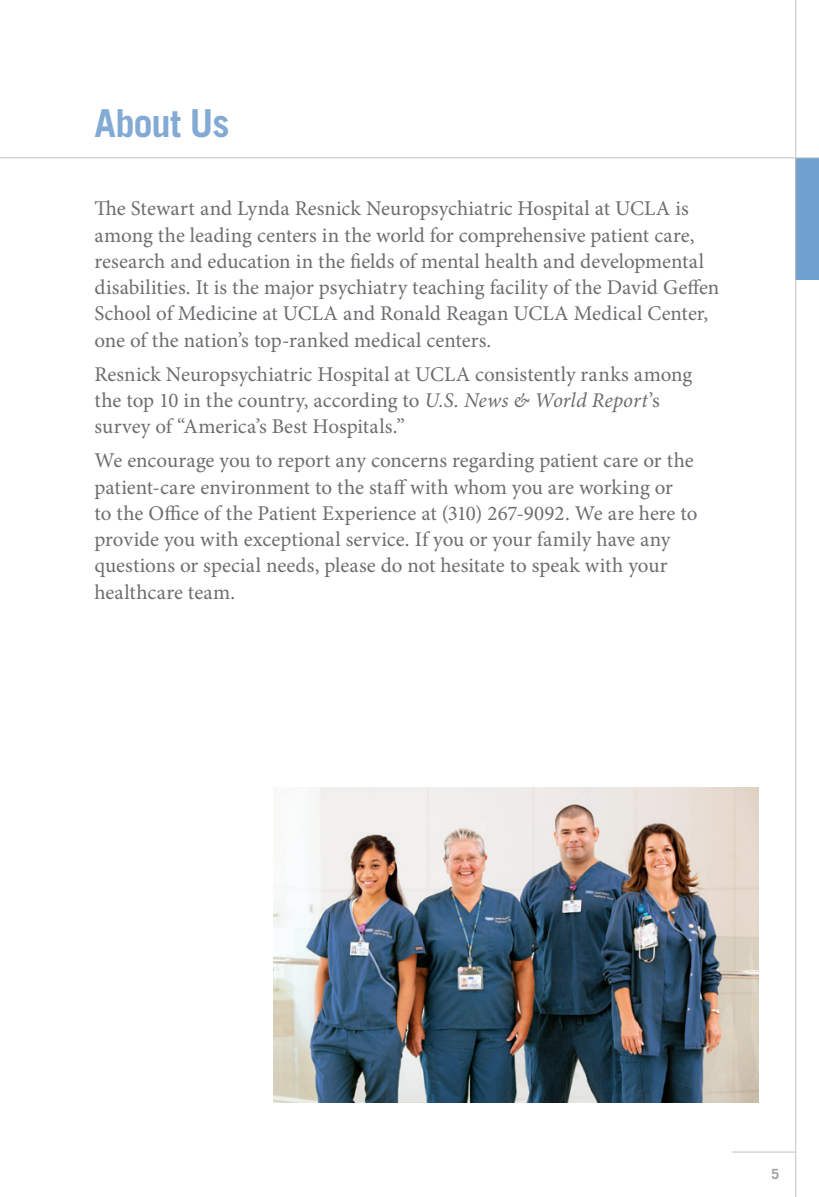
<style>
.page{position:relative;width:819px;height:1197px;background:#fff}
.page>*{position:absolute;margin:0;border:0;box-sizing:border-box;transform-origin:0 0}
.Body_Copy{font:700 38.5px "Trade Gothic";letter-spacing:-.025em;color:#83aad5}
.Body_Copy-2{font:21px/26.2px "Minion Pro";color:#6c6d70}
.t1{font:700 14px "Trade Gothic";color:#a2a19e}
.s1{font-style:italic}
</style>
<div class="page">
<div style="left:796px;top:158px;width:23px;height:122px;background:#70a0d0"></div>
<img style="left:273px;top:788px;width:486px;height:314px">
<hr style="left:732px;top:1152px;width:63px;height:1px;background:#c5c1bd">
<hr style="left:0;top:158px;width:819px;height:1px;background:#c5c1bd">
<hr style="left:795px;top:0;width:1px;height:1197px;background:#c5c1bd">
<p class="Body_Copy" style="left:94px;top:99px;width:137px">About Us</p>
<p class="Body_Copy-2" style="left:94px;top:196px;width:626px">The Stewart and Lynda Resnick Neuropsychiatric Hospital at UCLA is among the leading centers in the world for comprehensive patient care, research and education in the fields of mental health and developmental disabilities. It is the major psychiatry teaching facility of the David Geffen School of Medicine at UCLA and Ronald Reagan UCLA Medical Center, one of the nation’s top-ranked medical centers.</p>
<p class="Body_Copy-2" style="left:94px;top:361px;width:599px">Resnick Neuropsychiatric Hospital at UCLA consistently ranks among the top 10 in the country, according to <span class="s1">U.S. News &amp; World Report</span>’s survey of “America’s Best Hospitals.”</p>
<p class="Body_Copy-2" style="left:94px;top:448px;width:604px">We encourage you to report any concerns regarding patient care or the patient-care environment to the staff with whom you are working or<br>to the Office of the Patient Experience at (310) 267-9092. We are here to provide you with exceptional service. If you or your family have any questions or special needs, please do not hesitate to speak with your healthcare team.</p>
<p class="t1" style="left:771px;top:1166px;width:9px">5</p>
</div>
